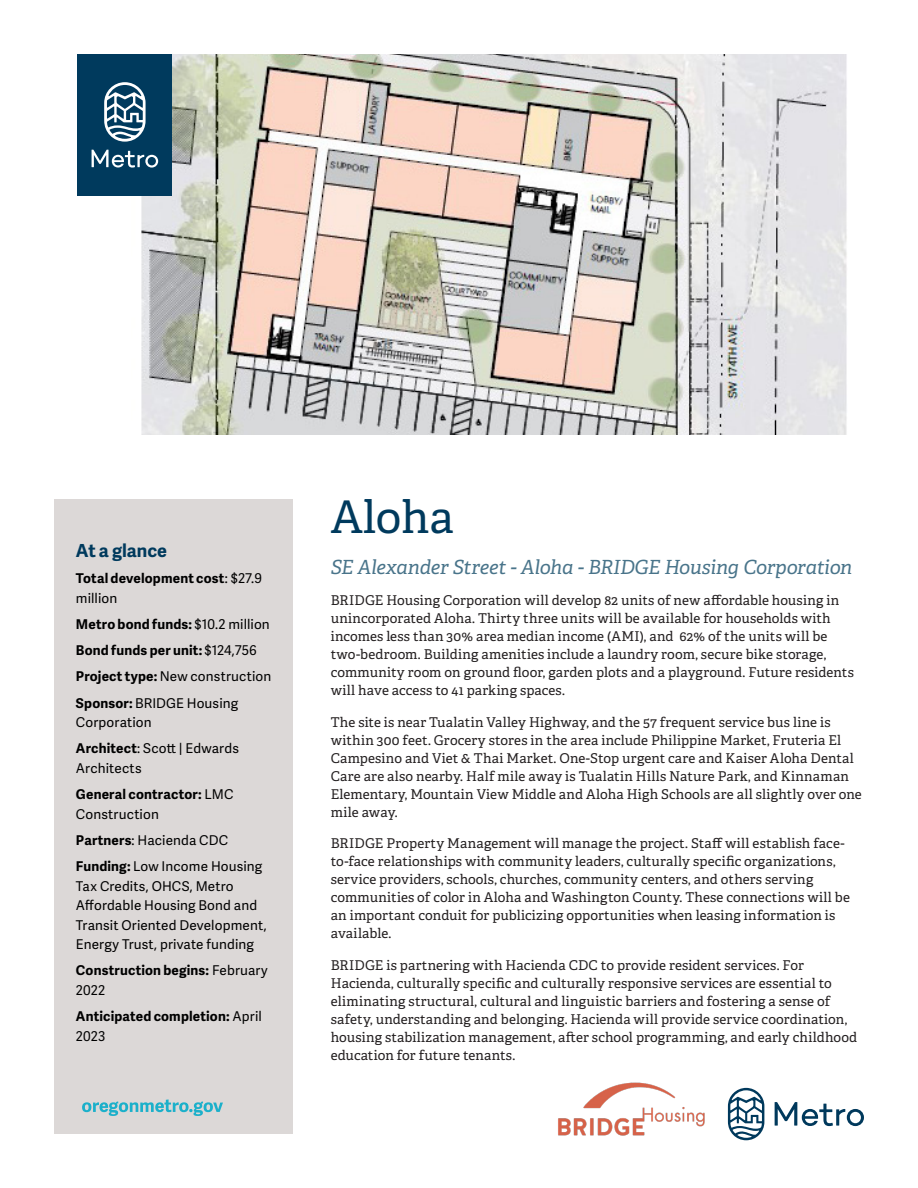
<style>
.page{position:relative;width:918px;height:1188px;background:#fff}
.page>*{position:absolute;margin:0;border:0;box-sizing:border-box;transform-origin:0 0}
.Title_30{font:45px "Adelle PE";color:#003a5d}
.Introduction_Quote{font:italic 19.5px "Adelle PE";letter-spacing:-.015em;color:#49748a}
.Heading_-_Callout_bl{font:700 18px "Adelle Sans";color:#003a5d}
.Body_text_-_A{font:13.5px/18px "Adelle PE";letter-spacing:.01em;color:#231f20}
.Body_text_-_B_Sans{font:13.5px/19.5px "Adelle Sans";letter-spacing:.01em;color:#000}
.Body_text_-_B_Sans-2{font:700 13.5px/19.5px "Adelle Sans";letter-spacing:.015em;color:#000}
.s1{font-weight:400}
.s2{font-weight:700}
</style>
<div class="page">
<img style="left:141px;top:54px;width:706px;height:380px">
<div style="left:54px;top:500px;width:239px;height:634px;background:#dcd8d7"></div>
<div style="left:78px;top:54px;width:94px;height:142px;background:#003a5d"></div>
<svg style="left:92px;top:150px;width:66px;height:18px"></svg>
<svg style="left:104px;top:82px;width:42px;height:60px"></svg>
<svg style="left:82px;top:1099px;width:141px;height:17px"></svg>
<svg style="left:775px;top:1102px;width:89px;height:24px"></svg>
<svg style="left:728px;top:1088px;width:36px;height:52px"></svg>
<img style="left:558px;top:1082px;width:147px;height:54px">
<p class="Heading_-_Callout_bl" style="left:76px;top:537px;width:93px">At a glance</p>
<p class="Body_text_-_B_Sans-2" style="left:76px;top:568px;width:188px">Total development cost<span class="s1">: $27.9 million</span></p>
<p class="Body_text_-_B_Sans-2" style="left:76px;top:614px;width:195px">Metro bond funds: <span class="s1">$10.2 million</span></p>
<p class="Body_text_-_B_Sans-2" style="left:76px;top:640px;width:182px">Bond funds per unit: <span class="s1">$124,756</span></p>
<p class="Body_text_-_B_Sans" style="left:76px;top:666px;width:197px"><span class="s2">Project type:</span> New construction</p>
<p class="Body_text_-_B_Sans" style="left:76px;top:693px;width:164px"><span class="s2">Sponsor:</span> BRIDGE Housing<br>Corporation</p>
<p class="Body_text_-_B_Sans" style="left:76px;top:738px;width:164px"><span class="s2">Architect</span>: Scott | Edwards<br>Architects</p>
<p class="Body_text_-_B_Sans-2" style="left:76px;top:784px;width:159px">General contractor: <span class="s1">LMC<br>Construction</span></p>
<p class="Body_text_-_B_Sans" style="left:76px;top:830px;width:154px"><span class="s2">Partners</span>: Hacienda CDC</p>
<p class="Body_text_-_B_Sans" style="left:76px;top:856px;width:192px"><span class="s2">Funding:</span> Low Income Housing<br>Tax Credits, OHCS, Metro<br>Affordable Housing Bond and<br>Transit Oriented Development,<br>Energy Trust, private funding</p>
<p class="Body_text_-_B_Sans-2" style="left:76px;top:960px;width:193px">Construction begins: <span class="s1">February<br>2022</span></p>
<p class="Body_text_-_B_Sans-2" style="left:76px;top:1006px;width:187px">Anticipated completion: <span class="s1">April<br>2023</span></p>
<p class="Title_30" style="left:331px;top:485px;width:125px">Aloha</p>
<p class="Introduction_Quote" style="left:331px;top:553px;width:523px">SE Alexander Street - Aloha - BRIDGE Housing Corporation</p>
<p class="Body_text_-_A" style="left:331px;top:591px;width:525px">BRIDGE Housing Corporation will develop 82 units of new affordable housing in unincorporated Aloha. Thirty three units will be available for households with incomes less than 30% area median income (AMI), and 62% of the units will be two-bedroom. Building amenities include a laundry room, secure bike storage, community room on ground floor, garden plots and a playground. Future residents will have access to 41 parking spaces.</p>
<p class="Body_text_-_A" style="left:331px;top:713px;width:533px">The site is near Tualatin Valley Highway, and the 57 frequent service bus line is within 300 feet. Grocery stores in the area include Philippine Market, Fruteria El Campesino and Viet &amp; Thai Market. One-Stop urgent care and Kaiser Aloha Dental Care are also nearby. Half mile away is Tualatin Hills Nature Park, and Kinnaman Elementary, Mountain View Middle and Aloha High Schools are all slightly over one mile away.</p>
<p class="Body_text_-_A" style="left:331px;top:834px;width:521px">BRIDGE Property Management will manage the project. Staff will establish face&shy;to-face relationships with community leaders, culturally specific organizations, service providers, schools, churches, community centers, and others serving communities of color in Aloha and Washington County. These connections will be an important conduit for publicizing opportunities when leasing information is available.</p>
<p class="Body_text_-_A" style="left:331px;top:956px;width:528px">BRIDGE is partnering with Hacienda CDC to provide resident services. For Hacienda, culturally specific and culturally responsive services are essential to eliminating structural, cultural and linguistic barriers and fostering a sense of safety, understanding and belonging. Hacienda will provide service coordination, housing stabilization management, after school programming, and early childhood education for future tenants.</p>
</div>
